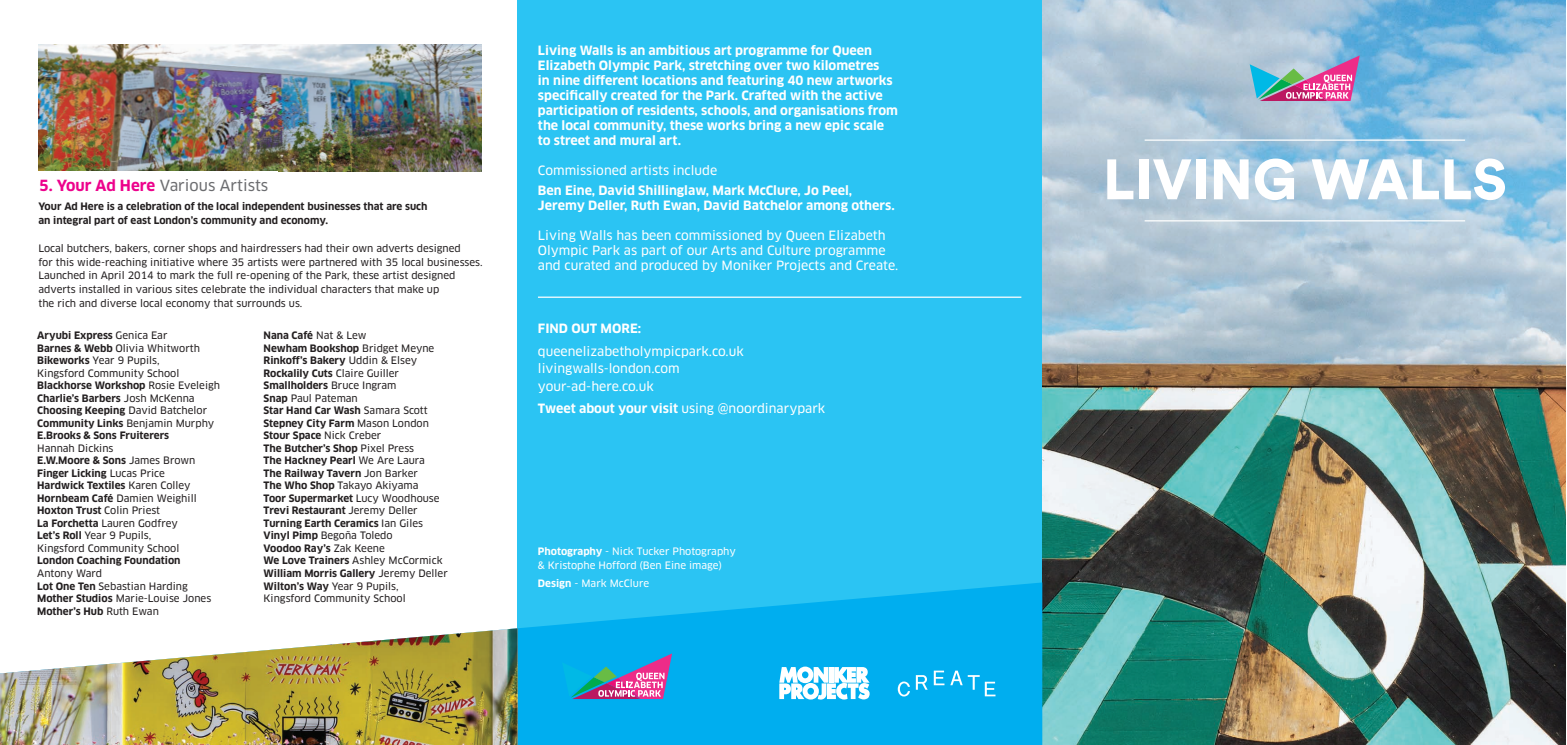
<style>
.page{position:relative;width:1567px;height:745px;background:#fff}
.page>*{position:absolute;margin:0;border:0;box-sizing:border-box;transform-origin:0 0}
.t1{font:900 56.25px "Circular Std";color:#fff}
.t2{font:15px "Clan OT News";color:#6c6d70}
.t3{font:700 12.5px/15px "Clan OT";color:#fff}
.t4{font:12.5px/15px "Clan OT News";color:#fff}
.t5{font:700 10px/12.5px "Clan OT";color:#231f20}
.t6{font:10px/12.5px "Clan OT News";color:#231f20}
.t7{font:10px/13.8px "Clan OT News";color:#fff}
.s1{font-family:"Clan OT";font-weight:700;color:#ed028c}
.s2{font-family:"Clan OT News";font-weight:400}
.s3{font-family:"Clan OT";font-weight:700}
</style>
<div class="page">
<img style="left:1042px;top:0;width:523px;height:744px">
<div style="left:517px;top:0;width:525px;height:744px;background:#2bc4f3"></div>
<hr style="left:1144px;top:139px;width:320px;height:2px;background:#fff">
<hr style="left:1144px;top:220px;width:320px;height:1px;background:#fff">
<svg style="left:517px;top:582px;width:525px;height:162px;fill:#00aeef"></svg>
<img style="left:0;top:628px;width:517px;height:116px">
<svg style="left:1249px;top:55px;width:110px;height:46px;background:#a995b7"></svg>
<hr style="left:538px;top:296px;width:483px;height:1px;background:#fff">
<img style="left:38px;top:45px;width:443px;height:126px">
<svg style="left:779px;top:666px;width:90px;height:33px;background:#b6e7fa"></svg>
<svg style="left:897px;top:681px;width:12px;height:15px"></svg>
<svg style="left:915px;top:674px;width:12px;height:15px"></svg>
<svg style="left:933px;top:670px;width:11px;height:14px"></svg>
<svg style="left:950px;top:670px;width:45px;height:26px"></svg>
<svg style="left:562px;top:653px;width:110px;height:45px;background:#5f8ec1"></svg>
<h2 class="t2" style="left:39px;top:177px;width:231px"><span class="s1">5. Your Ad Here</span> Various Artists</h2>
<p class="t5" style="left:38px;top:200px;width:390px;line-height:13.8px">Your Ad Here is a celebration of the local independent businesses that are such an integral part of east London’s community and economy.</p>
<p class="t6" style="left:38px;top:241px;width:445px;line-height:13.8px">Local butchers, bakers, corner shops and hairdressers had their own adverts designed<br>for this wide-reaching initiative where 35 artists were partnered with 35 local businesses.<br>Launched in April 2014 to mark the full re-opening of the Park, these artist designed adverts installed in various sites celebrate the individual characters that make up<br>the rich and diverse local economy that surrounds us.</p>
<p class="t5" style="left:37px;top:329px;width:132px">Aryubi Express <span class="s2">Genica Ear</span></p>
<p class="t6" style="left:37px;top:341px;width:164px"><span class="s3">Barnes &amp; Webb</span> Olivia Whitworth<br><span class="s3">Bikeworks</span> Year 9 Pupils,<br>Kingsford Community School</p>
<p class="t5" style="left:37px;top:379px;width:184px">Blackhorse Workshop <span class="s2">Rosie Eveleigh<br></span>Charlie’s Barbers <span class="s2">Josh McKenna<br></span>Choosing Keeping <span class="s2">David Batchelor<br></span>Community Links <span class="s2">Benjamin Murphy<br></span>E.Brooks &amp; Sons Fruiterers</p>
<p class="t6" style="left:37px;top:441px;width:78px">Hannah Dickins</p>
<p class="t5" style="left:37px;top:454px;width:159px">E.W.Moore &amp; Sons <span class="s2">James Brown<br></span>Finger Licking <span class="s2">Lucas Price<br></span>Hardwick Textiles <span class="s2">Karen Colley</span></p>
<p class="t6" style="left:37px;top:491px;width:161px"><span class="s3">Hornbeam Café</span> Damien Weighill</p>
<p class="t5" style="left:37px;top:504px;width:124px">Hoxton Trust <span class="s2">Colin Priest</span></p>
<p class="t6" style="left:37px;top:516px;width:144px"><span class="s3">La Forchetta</span> Lauren Godfrey<br><span class="s3">Let’s Roll</span> Year 9 Pupils,<br>Kingsford Community School</p>
<p class="t5" style="left:37px;top:554px;width:145px">London Coaching Foundation</p>
<p class="t6" style="left:37px;top:566px;width:175px">Antony Ward<br><span class="s3">Lot One Ten</span> Sebastian Harding<br><span class="s3">Mother Studios</span> Marie-Louise Jones</p>
<p class="t5" style="left:37px;top:604px;width:123px">Mother’s Hub <span class="s2">Ruth Ewan</span></p>
<p class="t5" style="left:263px;top:329px;width:172px">Nana Café <span class="s2">Nat &amp; Lew<br></span>Newham Bookshop <span class="s2">Bridget Meyne<br></span>Rinkoff’s Bakery <span class="s2">Uddin &amp; Elsey<br></span>Rockalily Cuts <span class="s2">Claire Guiller<br></span>Smallholders <span class="s2">Bruce Ingram</span></p>
<p class="t6" style="left:263px;top:391px;width:96px"><span class="s3">Snap</span> Paul Pateman</p>
<p class="t5" style="left:263px;top:404px;width:167px">Star Hand Car Wash <span class="s2">Samara Scott<br></span>Stepney City Farm <span class="s2">Mason London<br></span>Stour Space <span class="s2">Nick Creber<br></span>The Butcher’s Shop <span class="s2">Pixel Press<br></span>The Hackney Pearl <span class="s2">We Are Laura<br></span>The Railway Tavern <span class="s2">Jon Barker</span></p>
<p class="t6" style="left:263px;top:479px;width:156px"><span class="s3">The Who Shop</span> Takayo Akiyama</p>
<p class="t5" style="left:263px;top:491px;width:177px">Toor Supermarket <span class="s2">Lucy Woodhouse<br></span>Trevi Restaurant <span class="s2">Jeremy Deller<br></span>Turning Earth Ceramics <span class="s2">Ian Giles</span></p>
<p class="t6" style="left:263px;top:529px;width:131px"><span class="s3">Vinyl Pimp</span> Begoña Toledo</p>
<p class="t5" style="left:263px;top:541px;width:123px">Voodoo Ray’s <span class="s2">Zak Keene</span></p>
<p class="t6" style="left:263px;top:554px;width:180px"><span class="s3">We Love Trainers</span> Ashley McCormick</p>
<p class="t5" style="left:263px;top:566px;width:186px">William Morris Gallery <span class="s2">Jeremy Deller</span></p>
<p class="t6" style="left:263px;top:579px;width:144px"><span class="s3">Wilton’s Way</span> Year 9 Pupils,<br>Kingsford Community School</p>
<p class="t3" style="left:538px;top:43px;width:361px">Living Walls is an ambitious art programme for Queen Elizabeth Olympic Park, stretching over two kilometres<br>in nine different locations and featuring 40 new artworks specifically created for the Park. Crafted with the active participation of residents, schools, and organisations from the local community, these works bring a new epic scale to street and mural art.</p>
<p class="t4" style="left:538px;top:163px;width:181px">Commissioned artists include</p>
<p class="t3" style="left:538px;top:183px;width:358px">Ben Eine, David Shillinglaw, Mark McClure, Jo Peel,<br>Jeremy Deller, Ruth Ewan, David Batchelor among others.</p>
<p class="t4" style="left:538px;top:228px;width:362px">Living Walls has been commissioned by Queen Elizabeth<br>Olympic Park as part of our Arts and Culture programme and curated and produced by Moniker Projects and Create.</p>
<p class="t3" style="left:538px;top:321px;width:105px">FIND OUT MORE:</p>
<p class="t4" style="left:538px;top:342px;width:207px;line-height:17.5px">queenelizabetholympicpark.co.uk livingwalls-london.com your-ad-here.co.uk</p>
<p class="t4" style="left:538px;top:401px;width:289px"><span class="s3">Tweet about your visit</span> using @noordinarypark</p>
<p class="t7" style="left:538px;top:544px;width:199px"><span class="s3">Photography</span> - Nick Tucker Photography &amp; Kristophe Hofford (Ben Eine image)</p>
<p class="t7" style="left:538px;top:575px;width:113px"><span class="s3">Design</span> - Mark McClure</p>
<h1 class="t1" style="left:1102px;top:142px;width:405px">LIVING WALLS</h1>
</div>
